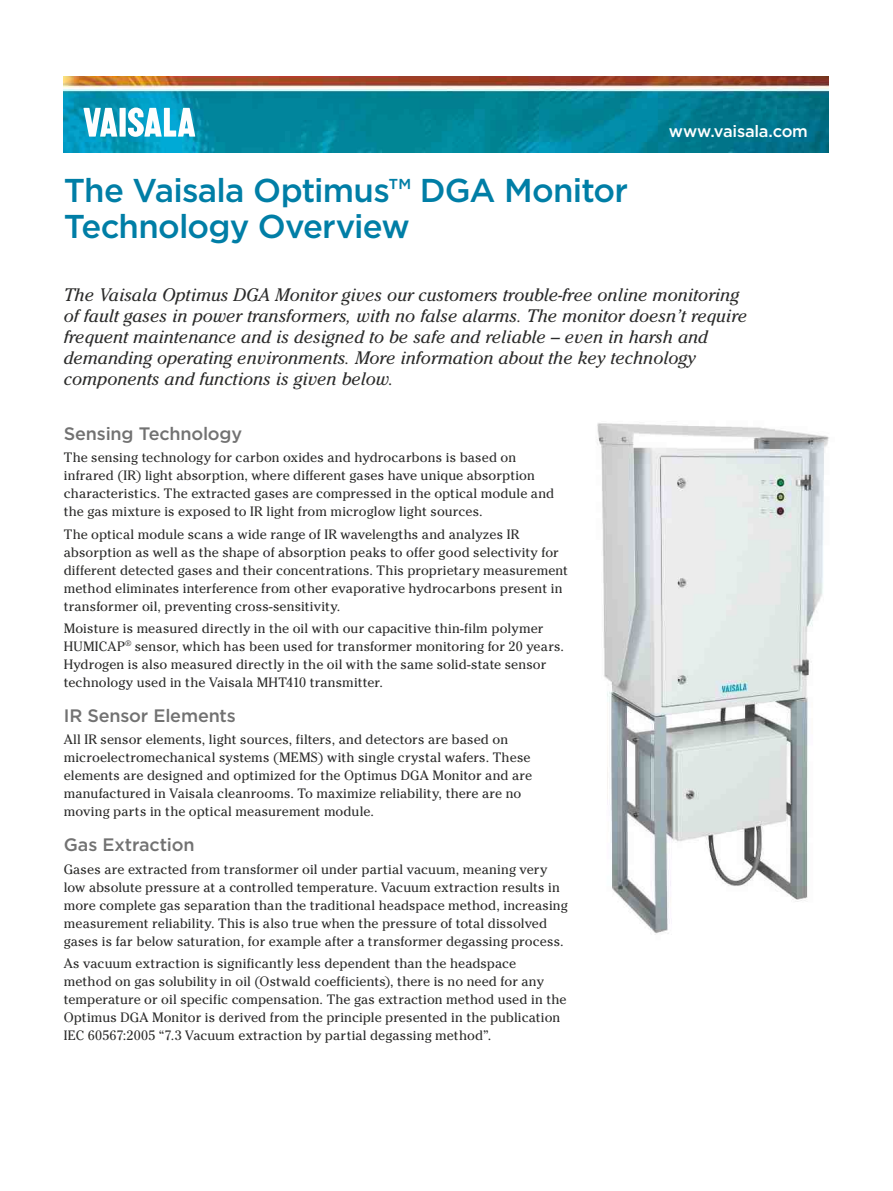
<style>
.page{position:relative;width:893px;height:1191px;background:#fff}
.page>*{position:absolute;margin:0;border:0;box-sizing:border-box;transform-origin:0 0}
.t1{font:500 33px/36px "Gotham";letter-spacing:-.025em;color:#007ea6}
.t2{font:italic 18px/21px "Cheltenham Std";color:#2b2b2a}
.t3{font:500 18px "Gotham";letter-spacing:-.01em;color:#727272}
.t4{font:500 16.5px "Gotham";letter-spacing:-.015em;color:#fefefe}
.t5{font:13.5px/18px "Cheltenham Std";letter-spacing:.005em;color:#2b2b2a}
</style>
<div class="page">
<img style="left:64px;top:77px;width:765px;height:76px">
<svg style="left:83px;top:108px;width:34px;height:29px"></svg>
<div style="left:120px;top:108px;width:6px;height:29px;background:#fefefe"></div>
<svg style="left:128px;top:107px;width:67px;height:30px"></svg>
<img style="left:597px;top:423px;width:232px;height:512px">
<h1 class="t1" style="left:64px;top:171px;width:566px">The Vaisala Optimus™ DGA Monitor<br>Technology Overview</h1>
<p class="t4" style="left:669px;top:120px;width:141px">www.vaisala.com</p>
<p class="t2" style="left:64px;top:284px;width:685px">The Vaisala Optimus DGA Monitor gives our customers trouble-free online monitoring of fault gases in power transformers, with no false alarms. The monitor doesn’t require frequent maintenance and is designed to be safe and reliable – even in harsh and demanding operating environments. More information about the key technology components and functions is given below.</p>
<h2 class="t3" style="left:64px;top:422px;width:180px">Sensing Technology</h2>
<p class="t5" style="left:64px;top:449px;width:492px">The sensing technology for carbon oxides and hydrocarbons is based on infrared (IR) light absorption, where different gases have unique absorption characteristics. The extracted gases are compressed in the optical module and the gas mixture is exposed to IR light from microglow light sources.</p>
<p class="t5" style="left:64px;top:525px;width:506px">The optical module scans a wide range of IR wavelengths and analyzes IR absorption as well as the shape of absorption peaks to offer good selectivity for different detected gases and their concentrations. This proprietary measurement method eliminates interference from other evaporative hydrocarbons present in transformer oil, preventing cross-sensitivity.</p>
<p class="t5" style="left:64px;top:619px;width:502px">Moisture is measured directly in the oil with our capacitive thin-film polymer HUMICAP<sup>®</sup> sensor, which has been used for transformer monitoring for 20 years.<br>Hydrogen is also measured directly in the oil with the same solid-state sensor technology used in the Vaisala MHT410 transmitter.</p>
<h2 class="t3" style="left:64px;top:704px;width:174px">IR Sensor Elements</h2>
<p class="t5" style="left:64px;top:730px;width:470px">All IR sensor elements, light sources, filters, and detectors are based on microelectromechanical systems (MEMS) with single crystal wafers. These elements are designed and optimized for the Optimus DGA Monitor and are manufactured in Vaisala cleanrooms. To maximize reliability, there are no moving parts in the optical measurement module.</p>
<h2 class="t3" style="left:64px;top:833px;width:132px">Gas Extraction</h2>
<p class="t5" style="left:64px;top:860px;width:506px">Gases are extracted from transformer oil under partial vacuum, meaning very low absolute pressure at a controlled temperature. Vacuum extraction results in more complete gas separation than the traditional headspace method, increasing measurement reliability. This is also true when the pressure of total dissolved gases is far below saturation, for example after a transformer degassing process.</p>
<p class="t5" style="left:64px;top:954px;width:504px">As vacuum extraction is significantly less dependent than the headspace method on gas solubility in oil (Ostwald coefficients), there is no need for any temperature or oil specific compensation. The gas extraction method used in the Optimus DGA Monitor is derived from the principle presented in the publication IEC 60567:2005 “7.3 Vacuum extraction by partial degassing method”.</p>
</div>
